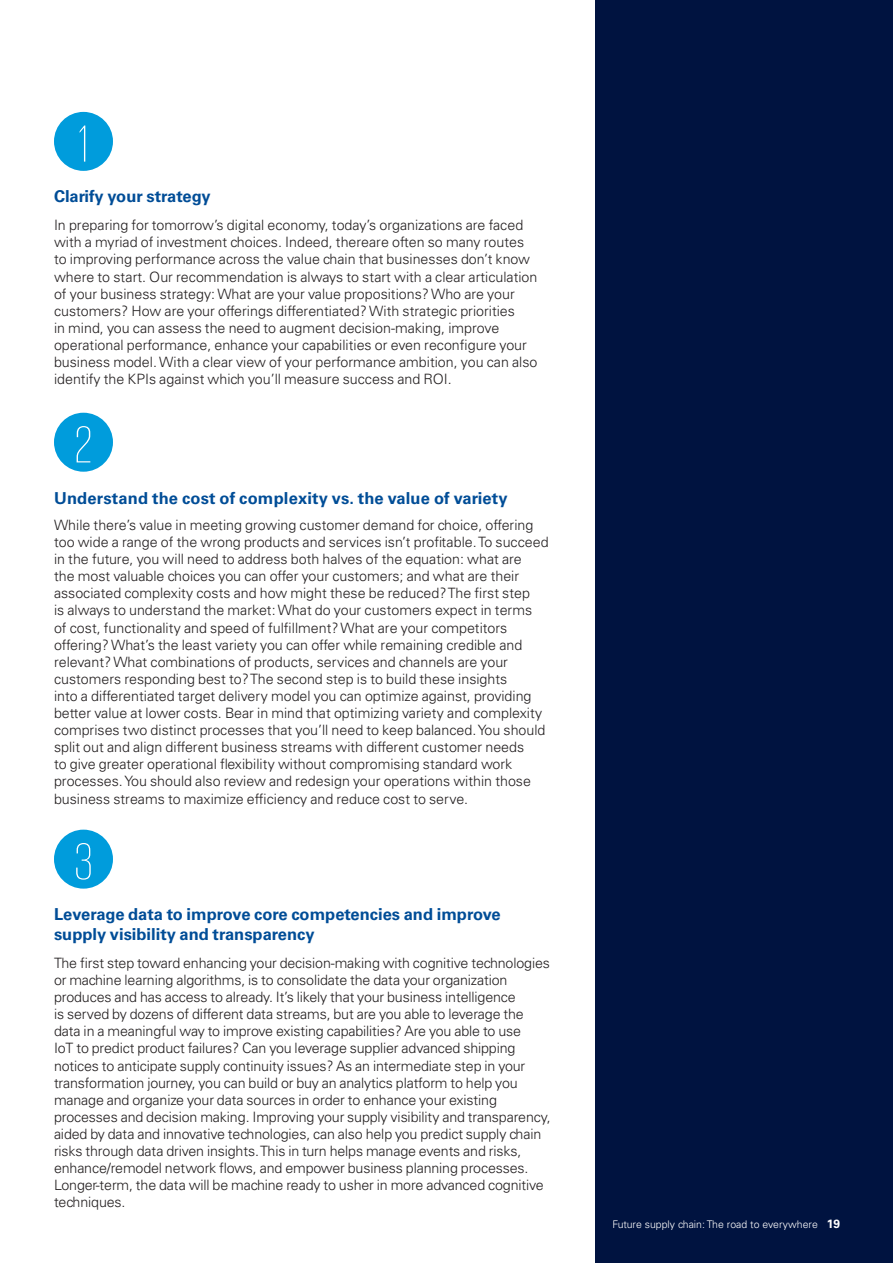
<style>
.page{position:relative;width:893px;height:1263px;background:#fff}
.page>*{position:absolute;margin:0;border:0;box-sizing:border-box;transform-origin:0 0}
.t1{font:200 53.25px "KPMG";color:#fff}
.t2{font:700 16.5px/19.8px "Univers LT Std";color:#014d97}
.t3{font:300 14.25px/17.1px "Univers LT Std";color:#231f20}
.t4{font:300 10.5px "Univers LT Std";color:#fff}
.s1{font-weight:700;font-size:12px}
</style>
<div class="page">
<div style="left:595px;top:0;width:298px;height:1263px;background:#001340"></div>
<div style="left:54px;top:112px;width:59px;height:59px;background:#009cdc;border-radius:50%"></div>
<div style="left:54px;top:413px;width:59px;height:59px;background:#009cdc;border-radius:50%"></div>
<div style="left:54px;top:830px;width:59px;height:59px;background:#009cdc;border-radius:50%"></div>
<h1 class="t1" style="left:79px;top:118px;width:11px">1</h1>
<p class="t2" style="left:54px;top:187px;width:158px">Clarify your strategy</p>
<p class="t3" style="left:54px;top:217px;width:485px">In preparing for tomorrow’s digital economy, today’s organizations are faced with a myriad of investment choices. Indeed, thereare often so many routes to improving performance across the value chain that businesses don’t know where to start. Our recommendation is always to start with a clear articulation of your business strategy: What are your value propositions? Who are your customers? How are your offerings differentiated? With strategic priorities<br>in mind, you can assess the need to augment decision-making, improve operational performance, enhance your capabilities or even reconfigure your business model. With a clear view of your performance ambition, you can also identify the KPIs against which you’ll measure success and ROI.</p>
<h1 class="t1" style="left:75px;top:419px;width:19px">2</h1>
<p class="t2" style="left:54px;top:488px;width:455px">Understand the cost of complexity vs. the value of variety</p>
<p class="t3" style="left:54px;top:516px;width:496px">While there’s value in meeting growing customer demand for choice, offering too wide a range of the wrong products and services isn’t profitable. To succeed in the future, you will need to address both halves of the equation: what are<br>the most valuable choices you can offer your customers; and what are their associated complexity costs and how might these be reduced? The first step<br>is always to understand the market: What do your customers expect in terms<br>of cost, functionality and speed of fulfillment? What are your competitors offering? What’s the least variety you can offer while remaining credible and relevant? What combinations of products, services and channels are your customers responding best to? The second step is to build these insights<br>into a differentiated target delivery model you can optimize against, providing better value at lower costs. Bear in mind that optimizing variety and complexity comprises two distinct processes that you’ll need to keep balanced. You should split out and align different business streams with different customer needs<br>to give greater operational flexibility without compromising standard work processes. You should also review and redesign your operations within those business streams to maximize efficiency and reduce cost to serve.</p>
<h1 class="t1" style="left:75px;top:836px;width:19px">3</h1>
<p class="t2" style="left:54px;top:905px;width:448px">Leverage data to improve core competencies and improve supply visibility and transparency</p>
<p class="t3" style="left:54px;top:954px;width:498px">The first step toward enhancing your decision-making with cognitive technologies or machine learning algorithms, is to consolidate the data your organization produces and has access to already. It’s likely that your business intelligence<br>is served by dozens of different data streams, but are you able to leverage the data in a meaningful way to improve existing capabilities? Are you able to use<br>IoT to predict product failures? Can you leverage supplier advanced shipping notices to anticipate supply continuity issues? As an intermediate step in your transformation journey, you can build or buy an analytics platform to help you manage and organize your data sources in order to enhance your existing processes and decision making. Improving your supply visibility and transparency, aided by data and innovative technologies, can also help you predict supply chain risks through data driven insights. This in turn helps manage events and risks, enhance/remodel network flows, and empower business planning processes.<br>Longer-term, the data will be machine ready to usher in more advanced cognitive techniques.</p>
<p class="t4" style="left:612px;top:1217px;width:229px">Future supply chain: The road to everywhere <span class="s1">19</span></p>
</div>
